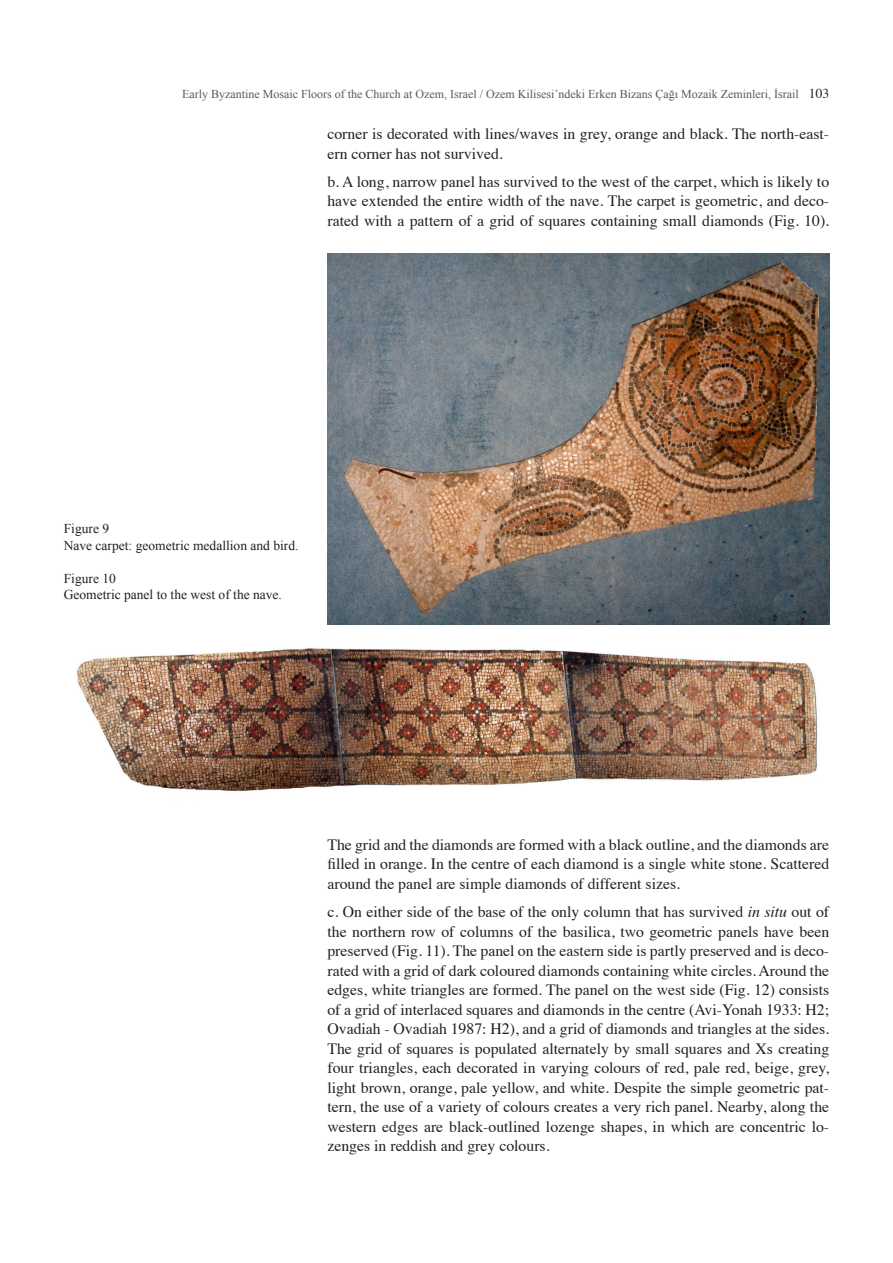
<style>
.page{position:relative;width:893px;height:1263px;background:#fff}
.page>*{position:absolute;margin:0;border:0;box-sizing:border-box;transform-origin:0 0}
.JMR_Metin{font:15.75px/19.5px "Times";color:#231f20;text-align:justify}
.JMR_Resimaltı{font:13.5px "Times New Roman";color:#231f20}
.JMR_Sayfa_Üst_Başlık{font:12px "Times New Roman";color:#57585a}
.s1{font-family:"Times";font-size:13.5px;color:#231f20}
.s2{font-style:italic}
</style>
<div class="page">
<img style="left:327px;top:254px;width:502px;height:371px">
<img style="left:77px;top:648px;width:741px;height:143px">
<p class="JMR_Sayfa_Üst_Başlık" style="left:182px;top:86px;width:648px">Early Byzantine Mosaic Floors of the Church at Ozem, Israel / Ozem Kilisesi’ndeki Erken Bizans Çağı Mozaik Zeminleri, İsrail <span class="s1">103</span></p>
<p class="JMR_Metin" style="left:327px;top:123px;width:503px">corner is decorated with lines/waves in grey, orange and black. The north-east&shy;ern corner has not survived.</p>
<p class="JMR_Metin" style="left:327px;top:170px;width:503px">b. A long, narrow panel has survived to the west of the carpet, which is likely to have extended the entire width of the nave. The carpet is geometric, and deco&shy;rated with a pattern of a grid of squares containing small diamonds (Fig. 10).</p>
<p class="JMR_Resimaltı" style="left:64px;top:520px;width:47px">Figure 9</p>
<p class="JMR_Resimaltı" style="left:64px;top:536px;width:236px">Nave carpet: geometric medallion and bird.</p>
<p class="JMR_Resimaltı" style="left:64px;top:569px;width:54px">Figure 10</p>
<p class="JMR_Resimaltı" style="left:64px;top:586px;width:220px">Geometric panel to the west of the nave.</p>
<p class="JMR_Metin" style="left:327px;top:833px;width:503px">The grid and the diamonds are formed with a black outline, and the diamonds are filled in orange. In the centre of each diamond is a single white stone. Scattered around the panel are simple diamonds of different sizes.</p>
<p class="JMR_Metin" style="left:327px;top:900px;width:503px">c. On either side of the base of the only column that has survived <span class="s2">in situ</span> out of the northern row of columns of the basilica, two geometric panels have been preserved (Fig. 11). The panel on the eastern side is partly preserved and is deco&shy;rated with a grid of dark coloured diamonds containing white circles. Around the edges, white triangles are formed. The panel on the west side (Fig. 12) consists of a grid of interlaced squares and diamonds in the centre (Avi-Yonah 1933: H2; Ovadiah - Ovadiah 1987: H2), and a grid of diamonds and triangles at the sides.<br>The grid of squares is populated alternately by small squares and Xs creating four triangles, each decorated in varying colours of red, pale red, beige, grey, light brown, orange, pale yellow, and white. Despite the simple geometric pat&shy;tern, the use of a variety of colours creates a very rich panel. Nearby, along the western edges are black-outlined lozenge shapes, in which are concentric lo&shy;zenges in reddish and grey colours.</p>
</div>
